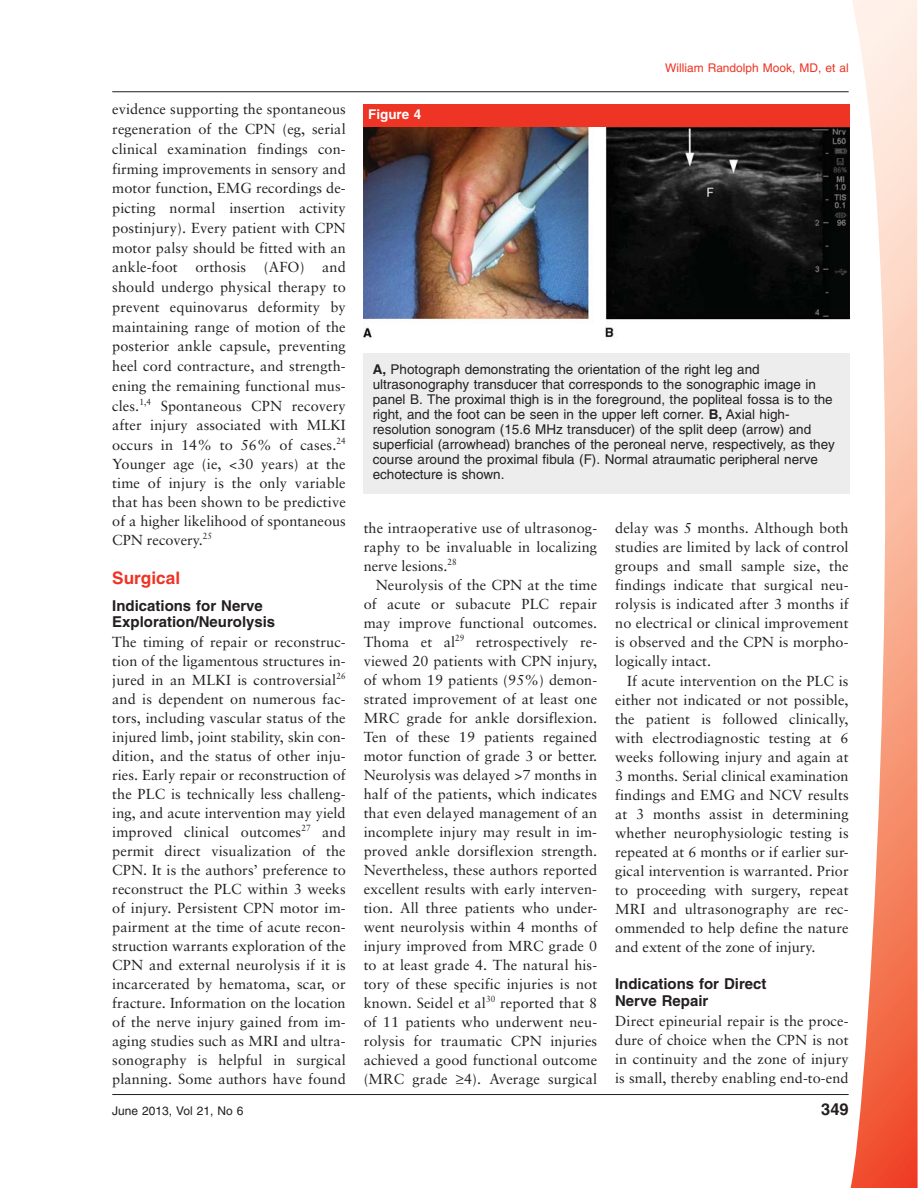
<style>
.page{position:relative;width:918px;height:1188px;background:#fff}
.page>*{position:absolute;margin:0;border:0;box-sizing:border-box;transform-origin:0 0}
.t1{font:700 17.25px "Helvetica";color:#ee3424}
.t2{font:700 16.5px "Helvetica";color:#231f20}
.t3{font:700 15px/16.5px "Helvetica";color:#231f20}
.t4{font:14.55px/19px "Sabon";letter-spacing:.005em;color:#231f20;text-align:justify}
.t5{font:13.5px/15px "Helvetica";color:#231f20}
.t6{font:700 13.5px "Helvetica";color:#fff}
.t7{font:12px "Helvetica";color:#ee3424}
.t8{font:12px "Helvetica";color:#231f20}
.s1{font-weight:700}
</style>
<div class="page">
<svg style="left:850px;top:0;width:68px;height:1188px"></svg>
<div style="left:364px;top:354px;width:486px;height:140px;background:#ededee"></div>
<div style="left:364px;top:105px;width:486px;height:22px;background:#ee3424"></div>
<img style="left:364px;top:127px;width:486px;height:213px">
<hr style="left:112px;top:91px;width:737px;height:1px;background:#231f20">
<hr style="left:112px;top:1094px;width:737px;height:1px;background:#231f20">
<p class="t4" style="left:112px;top:101px;width:235px;line-height:19.6px">evidence supporting the spontaneous regeneration of the CPN (eg, serial clinical examination findings con&shy;firming improvements in sensory and motor function, EMG recordings de&shy;picting normal insertion activity postinjury). Every patient with CPN motor palsy should be fitted with an ankle-foot orthosis (AFO) and should undergo physical therapy to prevent equinovarus deformity by maintaining range of motion of the posterior ankle capsule, preventing heel cord contracture, and strength&shy;ening the remaining functional mus&shy;cles.<sup>1,4</sup> Spontaneous CPN recovery after injury associated with MLKI occurs in 14% to 56% of cases.<sup>24<br></sup>Younger age (ie, &lt;30 years) at the time of injury is the only variable that has been shown to be predictive of a higher likelihood of spontaneous CPN recovery.<sup>25</sup></p>
<p class="t1" style="left:112px;top:572px;width:69px">Surgical</p>
<p class="t3" style="left:112px;top:599px;width:165px">Indications for Nerve<br>Exploration/Neurolysis</p>
<p class="t4" style="left:112px;top:633px;width:235px">The timing of repair or reconstruc&shy;tion of the ligamentous structures in&shy;jured in an MLKI is controversial<sup>26 </sup>and is dependent on numerous fac&shy;tors, including vascular status of the injured limb, joint stability, skin con&shy;dition, and the status of other inju&shy;ries. Early repair or reconstruction of the PLC is technically less challeng&shy;ing, and acute intervention may yield improved clinical outcomes<sup>27</sup> and permit direct visualization of the CPN. It is the authors’ preference to reconstruct the PLC within 3 weeks of injury. Persistent CPN motor im&shy;pairment at the time of acute recon&shy;struction warrants exploration of the CPN and external neurolysis if it is incarcerated by hematoma, scar, or fracture. Information on the location of the nerve injury gained from im&shy;aging studies such as MRI and ultra&shy;sonography is helpful in surgical planning. Some authors have found</p>
<p class="t6" style="left:368px;top:109px;width:55px">Figure 4</p>
<p class="t7" style="left:665px;top:63px;width:185px">William Randolph Mook, MD, et al</p>
<p class="t5" style="left:373px;top:364px;width:464px"><span class="s1">A,</span> Photograph demonstrating the orientation of the right leg and ultrasonography transducer that corresponds to the sonographic image in panel B. The proximal thigh is in the foreground, the popliteal fossa is to the right, and the foot can be seen in the upper left corner. <span class="s1">B,</span> Axial high&shy;resolution sonogram (15.6 MHz transducer) of the split deep (arrow) and superficial (arrowhead) branches of the peroneal nerve, respectively, as they course around the proximal fibula (F). Normal atraumatic peripheral nerve echotecture is shown.</p>
<p class="t4" style="left:364px;top:520px;width:235px">the intraoperative use of ultrasonog&shy;raphy to be invaluable in localizing nerve lesions.<sup>28</sup></p>
<p class="t4" style="left:364px;top:577px;width:235px;text-indent:12px">Neurolysis of the CPN at the time of acute or subacute PLC repair may improve functional outcomes.<br>Thoma et al<sup>29</sup> retrospectively re&shy;viewed 20 patients with CPN injury, of whom 19 patients (95%) demon&shy;strated improvement of at least one MRC grade for ankle dorsiflexion.<br>Ten of these 19 patients regained motor function of grade 3 or better.<br>Neurolysis was delayed &gt;7 months in half of the patients, which indicates that even delayed management of an incomplete injury may result in im&shy;proved ankle dorsiflexion strength.<br>Nevertheless, these authors reported excellent results with early interven&shy;tion. All three patients who under&shy;went neurolysis within 4 months of injury improved from MRC grade 0 to at least grade 4. The natural his&shy;tory of these specific injuries is not known. Seidel et al<sup>30</sup> reported that 8 of 11 patients who underwent neu&shy;rolysis for traumatic CPN injuries achieved a good functional outcome (MRC grade ≥4). Average surgical</p>
<p class="t4" style="left:615px;top:520px;width:235px">delay was 5 months. Although both studies are limited by lack of control groups and small sample size, the findings indicate that surgical neu&shy;rolysis is indicated after 3 months if no electrical or clinical improvement is observed and the CPN is morpho&shy;logically intact.</p>
<p class="t4" style="left:615px;top:673px;width:235px;text-indent:12px">If acute intervention on the PLC is either not indicated or not possible, the patient is followed clinically, with electrodiagnostic testing at 6 weeks following injury and again at 3 months. Serial clinical examination findings and EMG and NCV results at 3 months assist in determining whether neurophysiologic testing is repeated at 6 months or if earlier sur&shy;gical intervention is warranted. Prior to proceeding with surgery, repeat MRI and ultrasonography are rec&shy;ommended to help define the nature and extent of the zone of injury.</p>
<p class="t3" style="left:615px;top:977px;width:153px">Indications for Direct<br>Nerve Repair</p>
<p class="t4" style="left:615px;top:1013px;width:235px">Direct epineurial repair is the proce&shy;dure of choice when the CPN is not in continuity and the zone of injury is small, thereby enabling end-to-end</p>
<p class="t8" style="left:112px;top:1107px;width:133px">June 2013, Vol 21, No 6</p>
<p class="t2" style="left:821px;top:1103px;width:29px">349</p>
</div>
